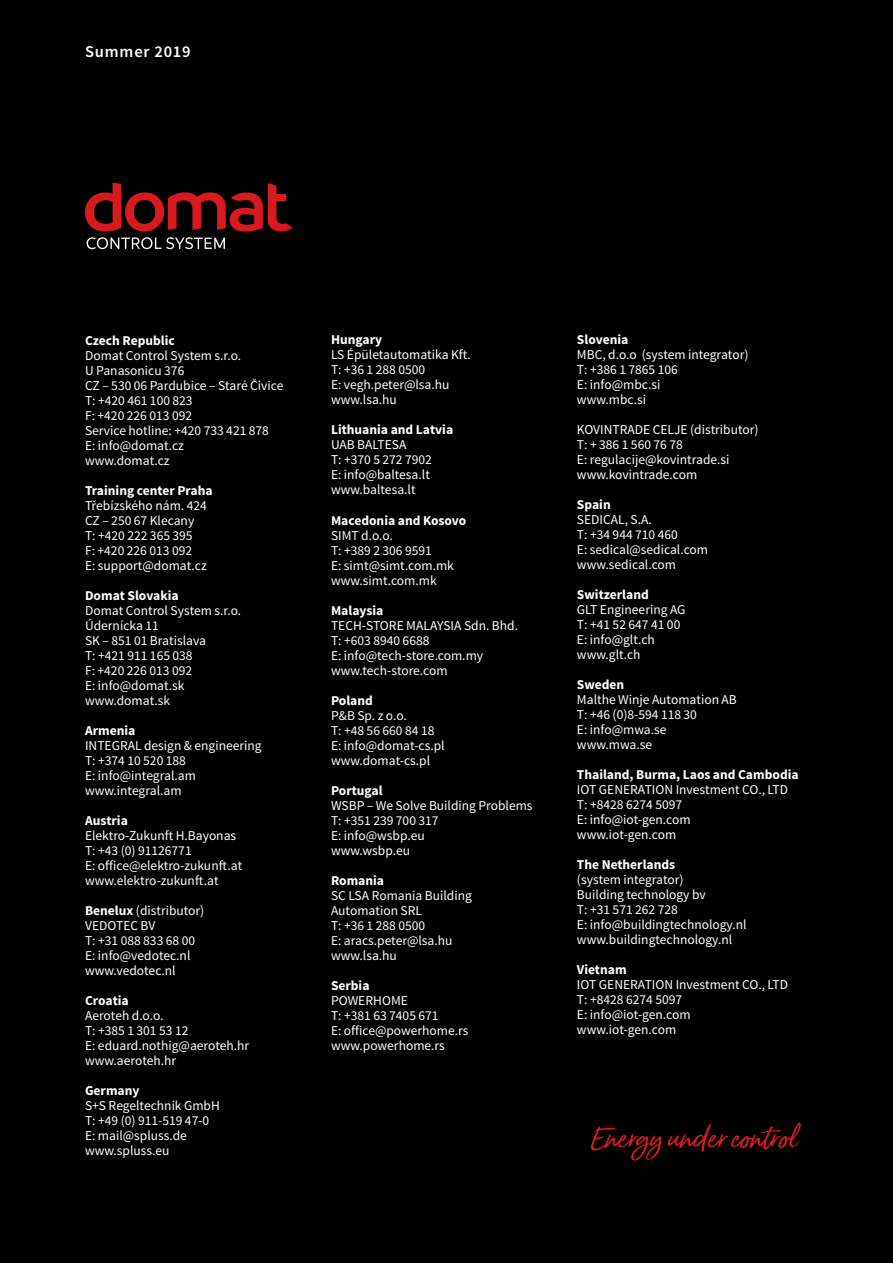
<style>
.page{position:relative;width:893px;height:1263px;background:#000}
.page>*{position:absolute;margin:0;border:0;box-sizing:border-box;transform-origin:0 0}
.t1{font:600 16.5px "Source Sans Pro";letter-spacing:.05em;color:#fff}
.t2{font:13.5px/15px "Source Sans Pro";color:#fff}
.t3{font:700 13.5px "Source Sans Pro";color:#fff}
.s1{font-weight:700}
</style>
<div class="page">
<svg style="left:85px;top:183px;width:207px;height:66px"></svg>
<svg style="left:591px;top:1122px;width:210px;height:38px"></svg>
<p class="t1" style="left:85px;top:41px;width:107px">Summer 2019</p>
<p class="t3" style="left:85px;top:331px;width:91px">Czech Republic</p>
<p class="t2" style="left:85px;top:348px;width:200px">Domat Control System s.r.o.<br>U Panasonicu 376<br>CZ – 530 06 Pardubice – Staré Čivice<br>T: +420 461 100 823<br>F: +420 226 013 092<br>Service hotline: +420 733 421 878<br>E: info@domat.cz<br>www.domat.cz</p>
<p class="t3" style="left:85px;top:481px;width:129px">Training center Praha</p>
<p class="t2" style="left:85px;top:498px;width:123px">Třebízského nám. 424<br>CZ – 250 67 Klecany<br>T: +420 222 365 395<br>F: +420 226 013 092<br>E: support@domat.cz</p>
<p class="t3" style="left:85px;top:586px;width:95px">Domat Slovakia</p>
<p class="t2" style="left:85px;top:603px;width:158px">Domat Control System s.r.o.<br>Údernícka 11<br>SK – 851 01 Bratislava<br>T: +421 911 165 038<br>F: +420 226 013 092<br>E: info@domat.sk www.domat.sk</p>
<p class="t3" style="left:85px;top:721px;width:52px">Armenia</p>
<p class="t2" style="left:85px;top:738px;width:178px">INTEGRAL design &amp; engineering<br>T: +374 10 520 188<br>E: info@integral.am www.integral.am</p>
<p class="t3" style="left:85px;top:811px;width:44px">Austria</p>
<p class="t2" style="left:85px;top:828px;width:159px">Elektro-Zukunft H.Bayonas<br>T: +43 (0) 91126771<br>E: office@elektro-zukunft.at www.elektro-zukunft.at</p>
<p class="t2" style="left:85px;top:903px;width:121px"><span class="s1">Benelux</span> (distributor)<br>VEDOTEC BV<br>T: +31 088 833 68 00<br>E: info@vedotec.nl www.vedotec.nl</p>
<p class="t3" style="left:85px;top:991px;width:45px">Croatia</p>
<p class="t2" style="left:85px;top:1008px;width:166px">Aeroteh d.o.o.<br>T: +385 1 301 53 12<br>E: eduard.nothig@aeroteh.hr www.aeroteh.hr</p>
<p class="t3" style="left:85px;top:1081px;width:56px">Germany</p>
<p class="t2" style="left:85px;top:1098px;width:136px">S+S Regeltechnik GmbH<br>T: +49 (0) 911-519 47-0<br>E: mail@spluss.de www.spluss.eu</p>
<p class="t3" style="left:331px;top:331px;width:53px">Hungary</p>
<p class="t2" style="left:331px;top:348px;width:141px">LS Épületautomatika Kft.<br>T: +36 1 288 0500<br>E: vegh.peter@lsa.hu www.lsa.hu</p>
<p class="t3" style="left:331px;top:421px;width:124px">Lithuania and Latvia</p>
<p class="t2" style="left:331px;top:438px;width:102px">UAB BALTESA<br>T: +370 5 272 7902<br>E: info@baltesa.lt www.baltesa.lt</p>
<p class="t3" style="left:331px;top:511px;width:137px">Macedonia and Kosovo</p>
<p class="t2" style="left:331px;top:528px;width:124px">SIMT d.o.o.<br>T: +389 2 306 9591<br>E: simt@simt.com.mk www.simt.com.mk</p>
<p class="t3" style="left:331px;top:601px;width:54px">Malaysia</p>
<p class="t2" style="left:331px;top:618px;width:189px">TECH-STORE MALAYSIA Sdn. Bhd.<br>T: +603 8940 6688<br>E: info@tech-store.com.my www.tech-store.com</p>
<p class="t3" style="left:331px;top:691px;width:43px">Poland</p>
<p class="t2" style="left:331px;top:708px;width:115px">P&amp;B Sp. z o.o.<br>T: +48 56 660 84 18<br>E: info@domat-cs.pl www.domat-cs.pl</p>
<p class="t3" style="left:331px;top:781px;width:53px">Portugal</p>
<p class="t2" style="left:331px;top:798px;width:203px">WSBP – We Solve Building Problems<br>T: +351 239 700 317<br>E: info@wsbp.eu<br>www.wsbp.eu</p>
<p class="t3" style="left:331px;top:871px;width:55px">Romania</p>
<p class="t2" style="left:331px;top:888px;width:142px">SC LSA Romania Building<br>Automation SRL<br>T: +36 1 288 0500<br>E: aracs.peter@lsa.hu www.lsa.hu</p>
<p class="t3" style="left:331px;top:976px;width:40px">Serbia</p>
<p class="t2" style="left:331px;top:993px;width:139px">POWERHOME<br>T: +381 63 7405 671<br>E: office@powerhome.rs www.powerhome.rs</p>
<p class="t3" style="left:577px;top:331px;width:53px">Slovenia</p>
<p class="t2" style="left:577px;top:348px;width:173px">MBC, d.o.o (system integrator)<br>T: +386 1 7865 106<br>E: info@mbc.si<br>www.mbc.si</p>
<p class="t2" style="left:577px;top:423px;width:183px">KOVINTRADE CELJE (distributor)<br>T: + 386 1 560 76 78<br>E: regulacije@kovintrade.si www.kovintrade.com</p>
<p class="t3" style="left:577px;top:496px;width:35px">Spain</p>
<p class="t2" style="left:577px;top:513px;width:133px">SEDICAL, S.A.<br>T: +34 944 710 460<br>E: sedical@sedical.com www.sedical.com</p>
<p class="t3" style="left:577px;top:586px;width:73px">Switzerland</p>
<p class="t2" style="left:577px;top:603px;width:110px">GLT Engineering AG<br>T: +41 52 647 41 00<br>E: info@glt.ch www.glt.ch</p>
<p class="t3" style="left:577px;top:676px;width:49px">Sweden</p>
<p class="t2" style="left:577px;top:693px;width:161px">Malthe Winje Automation AB<br>T: +46 (0)8-594 118 30<br>E: info@mwa.se www.mwa.se</p>
<p class="t3" style="left:577px;top:766px;width:223px">Thailand, Burma, Laos and Cambodia</p>
<p class="t2" style="left:577px;top:783px;width:213px">IOT GENERATION Investment CO., LTD<br>T: +8428 6274 5097<br>E: info@iot-gen.com www.iot-gen.com</p>
<p class="t3" style="left:577px;top:856px;width:100px">The Netherlands</p>
<p class="t2" style="left:577px;top:873px;width:171px">(system integrator)<br>Building technology bv<br>T: +31 571 262 728<br>E: info@buildingtechnology.nl www.buildingtechnology.nl</p>
<p class="t3" style="left:577px;top:961px;width:51px">Vietnam</p>
<p class="t2" style="left:577px;top:978px;width:213px">IOT GENERATION Investment CO., LTD<br>T: +8428 6274 5097<br>E: info@iot-gen.com www.iot-gen.com</p>
</div>
